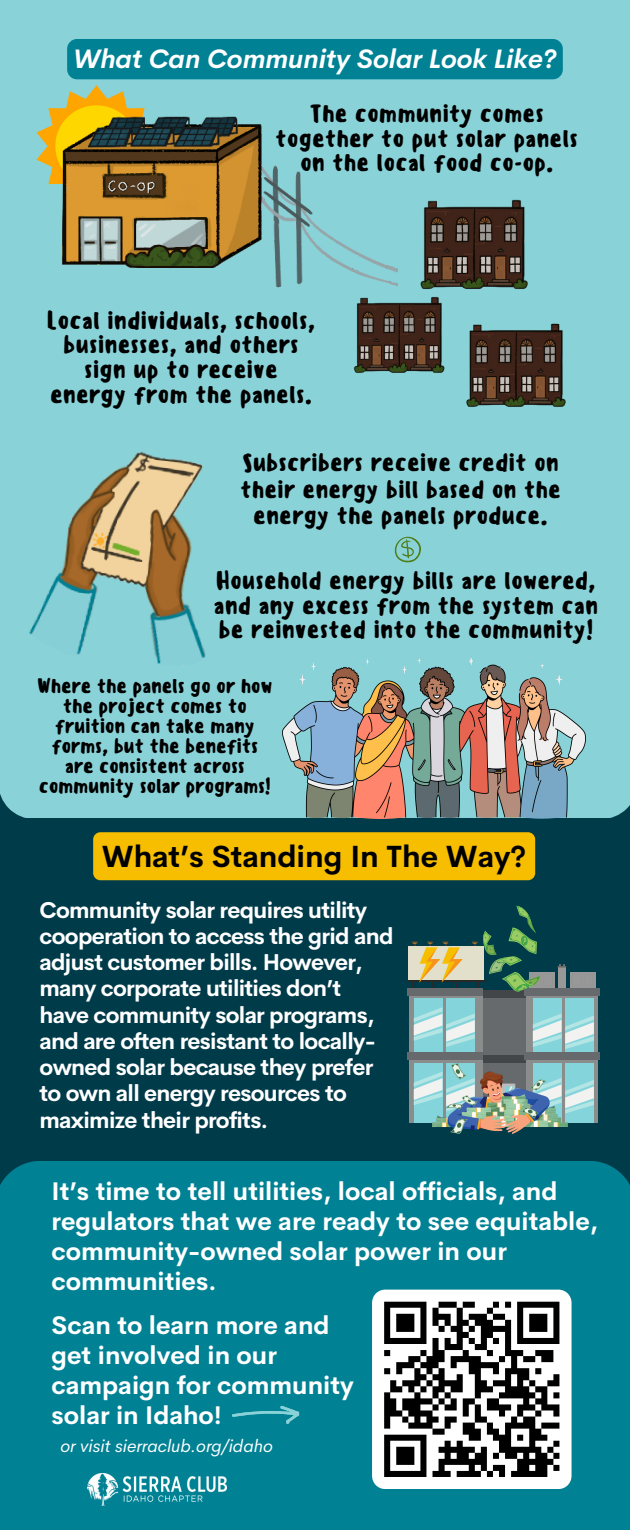
<style>
.page{position:relative;width:630px;height:1530px;background:#003b4a}
.page>*{position:absolute;margin:0;border:0;box-sizing:border-box;transform-origin:0 0}
.t1{font:700 30px "Cerebri Sans";color:#000}
.t2{font:italic 700 26.25px "Cerebri Sans";color:#fff}
.t3{font:700 25px/30px "Cerebri Sans";color:#fff}
.t4{font:500 24.25px/24.8px "Sensei";color:#000;text-align:center}
.t5{font:500 24px/24.5px "Sensei";color:#000;text-align:center}
.t6{font:700 22.5px/26.2px "Cerebri Sans";letter-spacing:-.03em;color:#fff}
.t7{font:500 20px/20px "Sensei";letter-spacing:-.015em;color:#000;text-align:center}
.t8{font:italic 17.5px "Cerebri Sans";color:#fff}
</style>
<div class="page">
<div style="left:0;top:1161px;width:630px;height:369px;background:#008294"></div>
<img style="left:87px;top:1473px;width:139px;height:32px">
<svg style="left:372px;top:1290px;width:200px;height:199px;background:#f4f9fa"></svg>
<svg style="left:378px;top:1299px;width:188px;height:181px;background:#858585"></svg>
<svg style="left:232px;top:1405px;width:68px;height:20px"></svg>
<div style="left:570px;top:972px;width:26px;height:18px;background:#979897"></div>
<div style="left:409px;top:946px;width:75px;height:35px;background:#e2dfca"></div>
<hr style="left:407px;top:980px;width:79px;height:2px;background:#282827">
<div style="left:410px;top:994px;width:188px;height:64px;background:#8b8d8d"></div>
<div style="left:414px;top:999px;width:28px;height:59px;background:#83d5db"></div>
<div style="left:446px;top:999px;width:29px;height:59px;background:#83d5db"></div>
<div style="left:565px;top:999px;width:29px;height:59px;background:#83d5db"></div>
<div style="left:533px;top:999px;width:29px;height:59px;background:#83d5db"></div>
<div style="left:483px;top:998px;width:43px;height:60px;background:#666a6d"></div>
<div style="left:483px;top:991px;width:43px;height:7px;background:#434648"></div>
<div style="left:525px;top:988px;width:75px;height:7px;background:#666a6d"></div>
<div style="left:407px;top:988px;width:76px;height:7px;background:#666a6d"></div>
<svg style="left:414px;top:1007px;width:61px;height:40px"></svg>
<svg style="left:533px;top:1013px;width:61px;height:36px"></svg>
<div style="left:410px;top:1059px;width:188px;height:63px;background:#8b8d8d"></div>
<div style="left:414px;top:1063px;width:28px;height:59px;background:#83d5db"></div>
<div style="left:565px;top:1063px;width:29px;height:59px;background:#83d5db"></div>
<div style="left:483px;top:1055px;width:43px;height:8px;background:#434648"></div>
<div style="left:525px;top:1052px;width:75px;height:8px;background:#666a6d"></div>
<div style="left:407px;top:1052px;width:76px;height:8px;background:#666a6d"></div>
<svg style="left:414px;top:1075px;width:19px;height:30px"></svg>
<svg style="left:567px;top:1080px;width:27px;height:33px"></svg>
<svg style="left:412px;top:941px;width:51px;height:47px"></svg>
<img style="left:433px;top:1063px;width:134px;height:70px">
<div style="left:0;top:0;width:630px;height:818px;background:#89d2d8"></div>
<img style="left:282px;top:657px;width:304px;height:161px">
<img style="left:0;top:419px;width:267px;height:284px">
<svg style="left:393px;top:535px;width:28px;height:28px"></svg>
<svg style="left:37px;top:85px;width:120px;height:122px;background:#a6c6a0"></svg>
<img style="left:43px;top:107px;width:354px;height:191px">
<img style="left:414px;top:196px;width:115px;height:108px">
<img style="left:349px;top:293px;width:97px;height:92px">
<img style="left:461px;top:320px;width:107px;height:101px">
<svg style="left:472px;top:905px;width:94px;height:91px"></svg>
<div style="left:93px;top:832px;width:442px;height:48px;background:#f7be00;border-radius:7px"></div>
<div style="left:67px;top:39px;width:496px;height:40px;background:#008294;border-radius:10px"></div>
<h4 class="t2" style="left:73px;top:42px;width:485px">What Can Community Solar Look Like?</h4>
<p class="t5" style="left:275px;top:102px;width:304px">The community comes together to put solar panels on the local food co-op.</p>
<p class="t4" style="left:47px;top:308px;width:270px">Local individuals, schools, businesses, and others sign up to receive energy from the panels.</p>
<h5 class="t5" style="left:240px;top:450px;width:322px;line-height:26.2px">Subscribers receive credit on their energy bill based on the energy the panels produce.</h5>
<h1 class="t5" style="left:213px;top:569px;width:386px;text-align:justify">Household energy bills are lowered, and any excess from the system can be reinvested into the community!</h1>
<p class="t7" style="left:37px;top:676px;width:237px">Where the panels go or how the project comes to fruition can take many forms, but the benefits are consistent across community solar programs!</p>
<p class="t1" style="left:102px;top:837px;width:426px">What’s Standing In The Way?</p>
<h3 class="t6" style="left:40px;top:897px;width:355px">Community solar requires utility cooperation to access the grid and adjust customer bills. However, many corporate utilities don’t have community solar programs, and are often resistant to locally&shy;owned solar because they prefer to own all energy resources to maximize their profits.</h3>
<h3 class="t3" style="left:52px;top:1176px;width:548px">It’s time to tell utilities, local officials, and regulators that we are ready to see equitable, community-owned solar power in our communities.</h3>
<h2 class="t3" style="left:52px;top:1310px;width:304px">Scan to learn more and get involved in our campaign for community solar in Idaho!</h2>
<p class="t8" style="left:60px;top:1435px;width:214px">or visit sierraclub.org/idaho</p>
</div>
